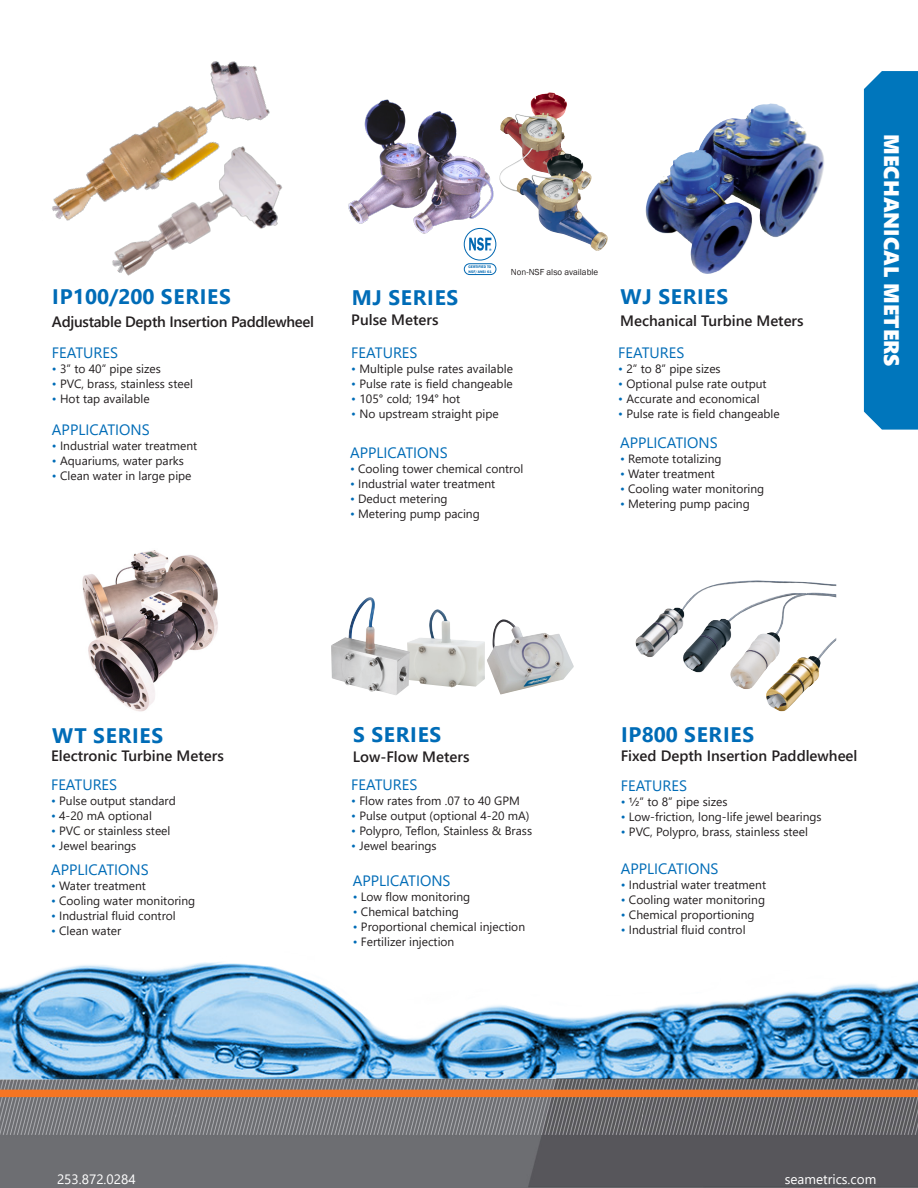
<style>
.page{position:relative;width:918px;height:1188px;background:#fff}
.page>*{position:absolute;margin:0;border:0;box-sizing:border-box;transform-origin:0 0}
.Product_Title{font:700 21px "Segoe UI";letter-spacing:.035em;color:#006cb7}
.Product_Title-2{font:21px "Segoe UI Black";color:#fff}
.t1{font:15px "Segoe UI";color:#006cb7}
.Product_Title-3{font:600 15px "Segoe UI";color:#231f20}
.Product_Title-4{font:600 15px "Segoe UI";letter-spacing:-.02em;color:#231f20}
.t2{font:13.5px "Segoe UI";color:#fff}
.t3{font:12px "Segoe UI";color:#231f20}
.t4{font:9px "Franklin Gothic";color:#231f20}
.t5{font:600 3.75px "Franklin Gothic";color:#0067b1}
.t6{font:600 3.75px "Franklin Gothic";letter-spacing:.03em;color:#0067b1}
.s1{color:#006cb7}
</style>
<div class="page">
<img style="left:0;top:962px;width:918px;height:117px">
<img style="left:0;top:1079px;width:918px;height:109px">
<img style="left:635px;top:580px;width:201px;height:131px">
<img style="left:52px;top:61px;width:231px;height:215px">
<img style="left:645px;top:104px;width:125px;height:170px">
<img style="left:501px;top:92px;width:66px;height:56px">
<div style="left:464px;top:264px;width:32px;height:11px;border:1px solid #0067b1;border-radius:5px"></div>
<div style="left:464px;top:228px;width:32px;height:32px;border:1px solid #0067b1;border-radius:50%"></div>
<svg style="left:469px;top:248px;width:22px;height:3px"></svg>
<img style="left:348px;top:99px;width:153px;height:149px">
<img style="left:498px;top:148px;width:110px;height:103px">
<div style="left:0;top:1090px;width:918px;height:7px;background:#f57523"></div>
<img style="left:487px;top:619px;width:87px;height:75px">
<img style="left:410px;top:609px;width:75px;height:78px">
<img style="left:331px;top:597px;width:79px;height:98px">
<img style="left:82px;top:550px;width:136px;height:162px">
<div style="left:864px;top:71px;width:54px;height:359px;background:#0076bc"></div>
<p class="t5" style="left:469px;top:265px;width:24px">CERTIFIED TO</p>
<p class="t6" style="left:469px;top:269px;width:25px">NSF/ANSI 61</p>
<p class="t4" style="left:511px;top:266px;width:89px">Non-NSF also available</p>
<p class="Product_Title" style="left:52px;top:277px;width:180px">IP100/200 SERIES</p>
<p class="Product_Title" style="left:352px;top:278px;width:108px">MJ SERIES</p>
<p class="Product_Title" style="left:621px;top:277px;width:109px">WJ SERIES</p>
<p class="Product_Title-4" style="left:52px;top:307px;width:264px">Adjustable Depth Insertion Paddlewheel</p>
<p class="Product_Title-3" style="left:351px;top:306px;width:89px">Pulse Meters</p>
<p class="Product_Title-3" style="left:620px;top:307px;width:185px">Mechanical Turbine Meters</p>
<p class="t1" style="left:52px;top:339px;width:68px">FEATURES</p>
<p class="t3" style="left:52px;top:358px;width:110px"><span class="s1">•</span> 3” to 40” pipe sizes</p>
<p class="t3" style="left:52px;top:373px;width:142px"><span class="s1">•</span> PVC, brass, stainless steel</p>
<p class="t3" style="left:52px;top:388px;width:99px"><span class="s1">•</span> Hot tap available</p>
<p class="t1" style="left:52px;top:415px;width:99px">APPLICATIONS</p>
<p class="t3" style="left:52px;top:434px;width:147px"><span class="s1">•</span> Industrial water treatment</p>
<p class="t3" style="left:52px;top:449px;width:134px"><span class="s1">•</span> Aquariums, water parks</p>
<p class="t3" style="left:52px;top:464px;width:141px"><span class="s1">•</span> Clean water in large pipe</p>
<p class="t1" style="left:351px;top:339px;width:68px">FEATURES</p>
<p class="t3" style="left:351px;top:358px;width:163px"><span class="s1">•</span> Multiple pulse rates available</p>
<p class="t3" style="left:351px;top:373px;width:163px"><span class="s1">•</span> Pulse rate is field changeable</p>
<p class="t3" style="left:351px;top:388px;width:110px"><span class="s1">•</span> 105° cold; 194° hot</p>
<p class="t3" style="left:351px;top:403px;width:149px"><span class="s1">•</span> No upstream straight pipe</p>
<p class="t1" style="left:350px;top:439px;width:99px">APPLICATIONS</p>
<p class="t3" style="left:350px;top:457px;width:175px"><span class="s1">•</span> Cooling tower chemical control</p>
<p class="t3" style="left:350px;top:472px;width:147px"><span class="s1">•</span> Industrial water treatment</p>
<p class="t3" style="left:350px;top:487px;width:99px"><span class="s1">•</span> Deduct metering</p>
<p class="t3" style="left:350px;top:502px;width:131px"><span class="s1">•</span> Metering pump pacing</p>
<p class="t1" style="left:618px;top:338px;width:68px">FEATURES</p>
<p class="t3" style="left:618px;top:357px;width:104px"><span class="s1">•</span> 2” to 8” pipe sizes</p>
<p class="t3" style="left:618px;top:372px;width:150px"><span class="s1">•</span> Optional pulse rate output</p>
<p class="t3" style="left:618px;top:387px;width:143px"><span class="s1">•</span> Accurate and economical</p>
<p class="t3" style="left:618px;top:402px;width:163px"><span class="s1">•</span> Pulse rate is field changeable</p>
<p class="t1" style="left:620px;top:429px;width:99px">APPLICATIONS</p>
<p class="t3" style="left:620px;top:448px;width:103px"><span class="s1">•</span> Remote totalizing</p>
<p class="t3" style="left:620px;top:463px;width:96px"><span class="s1">•</span> Water treatment</p>
<p class="t3" style="left:620px;top:478px;width:146px"><span class="s1">•</span> Cooling water monitoring</p>
<p class="t3" style="left:620px;top:493px;width:131px"><span class="s1">•</span> Metering pump pacing</p>
<p class="Product_Title-2" style="left:907px;top:134px;width:234px;rotate:90deg">MECHANICAL METERS</p>
<p class="Product_Title" style="left:52px;top:716px;width:112px">WT SERIES</p>
<p class="t1" style="left:51px;top:771px;width:68px">FEATURES</p>
<p class="t3" style="left:51px;top:790px;width:126px"><span class="s1">•</span> Pulse output standard</p>
<p class="t3" style="left:51px;top:805px;width:102px"><span class="s1">•</span> 4-20 mA optional</p>
<p class="t3" style="left:51px;top:820px;width:121px"><span class="s1">•</span> PVC or stainless steel</p>
<p class="t3" style="left:51px;top:835px;width:87px"><span class="s1">•</span> Jewel bearings</p>
<p class="t1" style="left:51px;top:856px;width:99px">APPLICATIONS</p>
<p class="t3" style="left:51px;top:875px;width:96px"><span class="s1">•</span> Water treatment</p>
<p class="t3" style="left:51px;top:890px;width:146px"><span class="s1">•</span> Cooling water monitoring</p>
<p class="t3" style="left:51px;top:905px;width:126px"><span class="s1">•</span> Industrial fluid control</p>
<p class="t3" style="left:51px;top:920px;width:72px"><span class="s1">•</span> Clean water</p>
<p class="Product_Title-3" style="left:51px;top:742px;width:174px">Electronic Turbine Meters</p>
<p class="Product_Title" style="left:353px;top:715px;width:90px">S SERIES</p>
<p class="t1" style="left:351px;top:771px;width:68px">FEATURES</p>
<p class="t3" style="left:351px;top:790px;width:170px"><span class="s1">•</span> Flow rates from .07 to 40 GPM</p>
<p class="t3" style="left:351px;top:805px;width:180px"><span class="s1">•</span> Pulse output (optional 4-20 mA)</p>
<p class="t3" style="left:351px;top:820px;width:182px"><span class="s1">•</span> Polypro, Teflon, Stainless &amp; Brass</p>
<p class="t3" style="left:351px;top:835px;width:87px"><span class="s1">•</span> Jewel bearings</p>
<p class="t1" style="left:353px;top:866px;width:99px">APPLICATIONS</p>
<p class="t3" style="left:353px;top:885px;width:119px"><span class="s1">•</span> Low flow monitoring</p>
<p class="t3" style="left:353px;top:900px;width:108px"><span class="s1">•</span> Chemical batching</p>
<p class="t3" style="left:353px;top:915px;width:174px"><span class="s1">•</span> Proportional chemical injection</p>
<p class="t3" style="left:353px;top:930px;width:103px"><span class="s1">•</span> Fertilizer injection</p>
<p class="Product_Title-3" style="left:353px;top:742px;width:118px">Low-Flow Meters</p>
<p class="Product_Title" style="left:621px;top:715px;width:135px">IP800 SERIES</p>
<p class="t1" style="left:621px;top:771px;width:68px">FEATURES</p>
<p class="t3" style="left:621px;top:790px;width:108px"><span class="s1">•</span> 1/2” to 8” pipe sizes</p>
<p class="t3" style="left:621px;top:805px;width:202px"><span class="s1">•</span> Low-friction, long-life jewel bearings</p>
<p class="t3" style="left:621px;top:820px;width:189px"><span class="s1">•</span> PVC, Polypro, brass, stainless steel</p>
<p class="t1" style="left:621px;top:854px;width:99px">APPLICATIONS</p>
<p class="t3" style="left:621px;top:873px;width:147px"><span class="s1">•</span> Industrial water treatment</p>
<p class="t3" style="left:621px;top:888px;width:146px"><span class="s1">•</span> Cooling water monitoring</p>
<p class="t3" style="left:621px;top:903px;width:135px"><span class="s1">•</span> Chemical proportioning</p>
<p class="t3" style="left:621px;top:918px;width:126px"><span class="s1">•</span> Industrial fluid control</p>
<p class="Product_Title-3" style="left:621px;top:742px;width:238px">Fixed Depth Insertion Paddlewheel</p>
<p class="t2" style="left:57px;top:1166px;width:80px">253.872.0284</p>
<p class="t2" style="left:785px;top:1166px;width:93px">seametrics.com</p>
</div>
